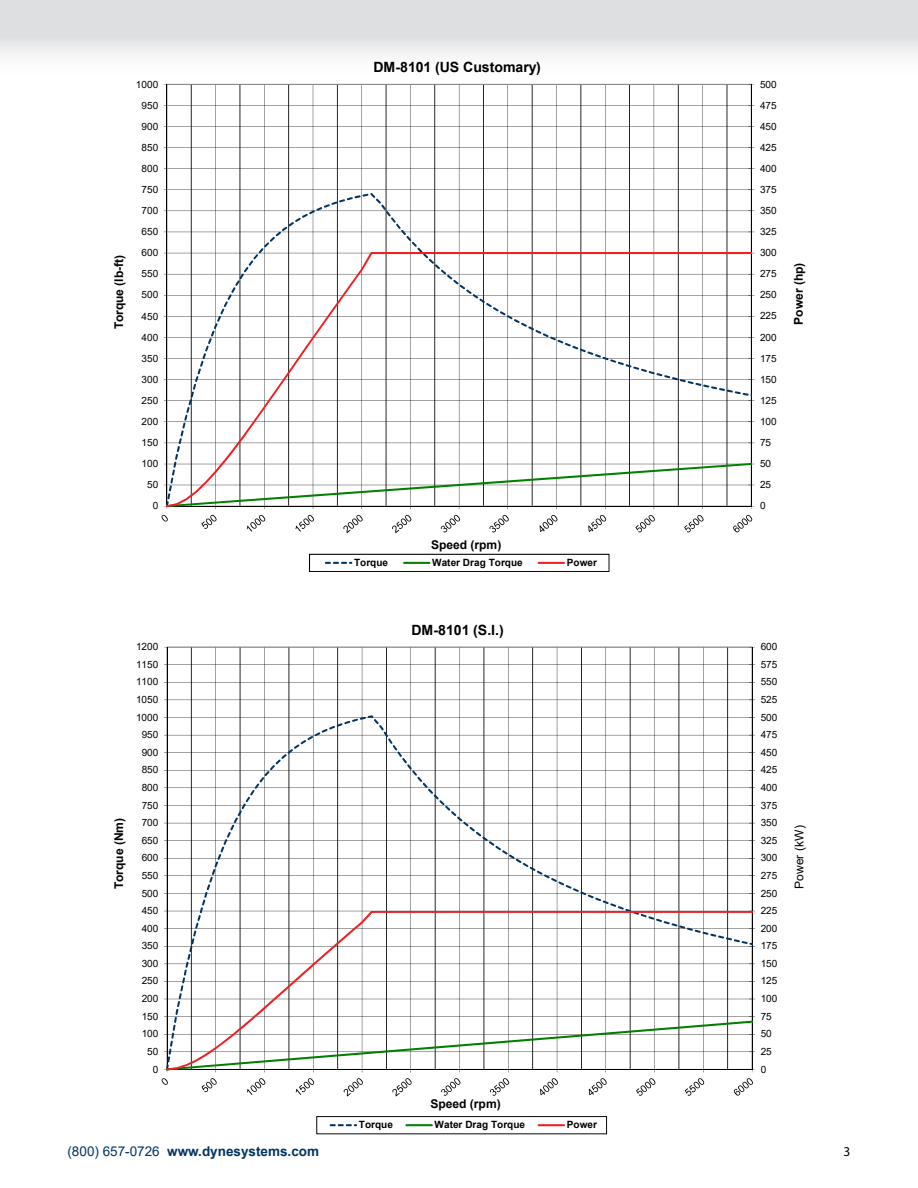
<style>
.page{position:relative;width:918px;height:1188px;background:#fff}
.page>*{position:absolute;margin:0;border:0;box-sizing:border-box;transform-origin:0 0}
.t1{font:700 14.1px "Arial";color:#000}
.t2{font:700 13.5px "Arial";color:#003462}
.t3{font:13.5px "Myriad Pro";color:#000}
.t4{font:700 12px "Arial";color:#000}
.t5{font:12px "Arial";letter-spacing:.005em;color:#000}
.t6{font:10.05px "Arial";color:#000}
.t7{font:700 10.05px "Arial";letter-spacing:.005em;color:#000}
.s1{font-weight:400}
</style>
<div class="page">
<div style="left:0;top:0;width:918px;height:78px;background:linear-gradient(to bottom,#d4d6d7,#fdfefd)"></div>
<svg style="left:166px;top:84px;width:585px;height:379px"></svg>
<hr style="left:751px;top:84px;width:1px;height:422px;background:#000">
<hr style="left:167px;top:84px;width:1px;height:422px;background:#000">
<svg style="left:167px;top:193px;width:584px;height:59px"></svg>
<svg style="left:167px;top:252px;width:585px;height:255px"></svg>
<svg style="left:162px;top:515px;width:6px;height:7px"></svg>
<svg style="left:201px;top:515px;width:16px;height:14px"></svg>
<svg style="left:247px;top:515px;width:18px;height:17px"></svg>
<svg style="left:295px;top:515px;width:19px;height:17px"></svg>
<svg style="left:343px;top:515px;width:20px;height:18px"></svg>
<svg style="left:392px;top:515px;width:19px;height:18px"></svg>
<svg style="left:441px;top:515px;width:19px;height:17px"></svg>
<svg style="left:489px;top:515px;width:20px;height:17px"></svg>
<svg style="left:540px;top:515px;width:17px;height:17px"></svg>
<svg style="left:588px;top:515px;width:18px;height:17px"></svg>
<svg style="left:635px;top:515px;width:20px;height:17px"></svg>
<svg style="left:684px;top:515px;width:20px;height:17px"></svg>
<svg style="left:733px;top:515px;width:19px;height:17px"></svg>
<svg style="left:309px;top:554px;width:301px;height:18px"></svg>
<hr style="left:403px;top:562px;width:27px;height:2px;background:#008000">
<hr style="left:538px;top:562px;width:27px;height:2px;background:#ed2024">
<svg style="left:168px;top:647px;width:584px;height:68px"></svg>
<hr style="left:752px;top:647px;width:1px;height:422px;background:#000">
<hr style="left:167px;top:647px;width:1px;height:422px;background:#000">
<svg style="left:168px;top:715px;width:584px;height:196px"></svg>
<svg style="left:167px;top:911px;width:586px;height:159px"></svg>
<svg style="left:162px;top:1078px;width:6px;height:7px"></svg>
<svg style="left:202px;top:1078px;width:15px;height:14px"></svg>
<svg style="left:247px;top:1078px;width:18px;height:17px"></svg>
<svg style="left:296px;top:1078px;width:18px;height:17px"></svg>
<svg style="left:344px;top:1078px;width:19px;height:19px"></svg>
<svg style="left:392px;top:1078px;width:20px;height:19px"></svg>
<svg style="left:441px;top:1078px;width:19px;height:18px"></svg>
<svg style="left:490px;top:1078px;width:19px;height:18px"></svg>
<svg style="left:540px;top:1078px;width:18px;height:17px"></svg>
<svg style="left:589px;top:1078px;width:18px;height:17px"></svg>
<svg style="left:636px;top:1078px;width:19px;height:18px"></svg>
<svg style="left:685px;top:1078px;width:19px;height:18px"></svg>
<svg style="left:734px;top:1078px;width:19px;height:18px"></svg>
<svg style="left:316px;top:1116px;width:291px;height:18px"></svg>
<hr style="left:405px;top:1124px;width:28px;height:2px;background:#008000">
<hr style="left:538px;top:1124px;width:27px;height:2px;background:#ed2024">
<p class="t4" style="left:111px;top:329px;width:76px;rotate:-90deg">Torque (lb-ft)</p>
<p class="t6" style="left:136px;top:77px;width:24px">1000</p>
<p class="t6" style="left:142px;top:98px;width:18px">950</p>
<p class="t6" style="left:142px;top:119px;width:18px">900</p>
<p class="t6" style="left:142px;top:140px;width:18px">850</p>
<p class="t6" style="left:142px;top:161px;width:18px">800</p>
<p class="t6" style="left:142px;top:183px;width:18px">750</p>
<p class="t6" style="left:142px;top:204px;width:18px">700</p>
<p class="t6" style="left:142px;top:225px;width:18px">650</p>
<p class="t6" style="left:142px;top:246px;width:18px">600</p>
<p class="t6" style="left:142px;top:267px;width:18px">550</p>
<p class="t6" style="left:142px;top:288px;width:18px">500</p>
<p class="t6" style="left:142px;top:309px;width:18px">450</p>
<p class="t6" style="left:142px;top:330px;width:18px">400</p>
<p class="t6" style="left:142px;top:351px;width:18px">350</p>
<p class="t6" style="left:142px;top:372px;width:18px">300</p>
<p class="t6" style="left:142px;top:393px;width:18px">250</p>
<p class="t6" style="left:142px;top:415px;width:18px">200</p>
<p class="t6" style="left:142px;top:436px;width:18px">150</p>
<p class="t6" style="left:142px;top:457px;width:18px">100</p>
<p class="t6" style="left:147px;top:478px;width:13px">50</p>
<p class="t6" style="left:153px;top:499px;width:7px">0</p>
<p class="t6" style="left:136px;top:640px;width:24px">1200</p>
<p class="t6" style="left:136px;top:657px;width:24px">1150</p>
<p class="t6" style="left:136px;top:675px;width:24px">1100</p>
<p class="t6" style="left:136px;top:693px;width:24px">1050</p>
<p class="t6" style="left:136px;top:710px;width:24px">1000</p>
<p class="t6" style="left:142px;top:728px;width:18px">950</p>
<p class="t6" style="left:142px;top:745px;width:18px">900</p>
<p class="t6" style="left:142px;top:763px;width:18px">850</p>
<p class="t6" style="left:142px;top:780px;width:18px">800</p>
<p class="t6" style="left:142px;top:798px;width:18px">750</p>
<p class="t1" style="left:373px;top:57px;width:169px">DM-8101 (US Customary)</p>
<p class="t4" style="left:431px;top:537px;width:72px">Speed (rpm)</p>
<p class="t7" style="left:354px;top:555px;width:36px">Torque</p>
<p class="t7" style="left:432px;top:555px;width:92px">Water Drag Torque</p>
<p class="t7" style="left:567px;top:555px;width:32px">Power</p>
<p class="t1" style="left:411px;top:620px;width:94px">DM-8101 (S.I.)</p>
<p class="t6" style="left:760px;top:77px;width:18px">500</p>
<p class="t6" style="left:760px;top:98px;width:18px">475</p>
<p class="t6" style="left:760px;top:119px;width:18px">450</p>
<p class="t6" style="left:760px;top:140px;width:18px">425</p>
<p class="t6" style="left:760px;top:161px;width:18px">400</p>
<p class="t6" style="left:760px;top:182px;width:18px">375</p>
<p class="t6" style="left:760px;top:204px;width:18px">350</p>
<p class="t6" style="left:760px;top:225px;width:18px">325</p>
<p class="t6" style="left:760px;top:246px;width:18px">300</p>
<p class="t6" style="left:760px;top:267px;width:18px">275</p>
<p class="t6" style="left:760px;top:288px;width:18px">250</p>
<p class="t6" style="left:760px;top:309px;width:18px">225</p>
<p class="t6" style="left:760px;top:330px;width:18px">200</p>
<p class="t6" style="left:760px;top:351px;width:18px">175</p>
<p class="t6" style="left:760px;top:372px;width:18px">150</p>
<p class="t6" style="left:760px;top:393px;width:18px">125</p>
<p class="t6" style="left:760px;top:414px;width:18px">100</p>
<p class="t6" style="left:760px;top:436px;width:13px">75</p>
<p class="t6" style="left:760px;top:457px;width:13px">50</p>
<p class="t6" style="left:760px;top:478px;width:13px">25</p>
<p class="t6" style="left:760px;top:499px;width:7px">0</p>
<p class="t4" style="left:790px;top:325px;width:64px;rotate:-90deg">Power (hp)</p>
<p class="t6" style="left:761px;top:640px;width:18px">600</p>
<p class="t6" style="left:761px;top:657px;width:18px">575</p>
<p class="t6" style="left:761px;top:675px;width:18px">550</p>
<p class="t6" style="left:761px;top:693px;width:18px">525</p>
<p class="t6" style="left:761px;top:710px;width:18px">500</p>
<p class="t6" style="left:761px;top:728px;width:18px">475</p>
<p class="t6" style="left:761px;top:745px;width:18px">450</p>
<p class="t6" style="left:761px;top:763px;width:18px">425</p>
<p class="t6" style="left:761px;top:780px;width:18px">400</p>
<p class="t6" style="left:761px;top:798px;width:18px">375</p>
<p class="t4" style="left:111px;top:889px;width:72px;rotate:-90deg">Torque (Nm)</p>
<p class="t5" style="left:791px;top:889px;width:65px;rotate:-90deg">Power (kW)</p>
<p class="t6" style="left:761px;top:816px;width:18px">350</p>
<p class="t6" style="left:142px;top:816px;width:18px">700</p>
<p class="t6" style="left:761px;top:833px;width:18px">325</p>
<p class="t6" style="left:142px;top:833px;width:18px">650</p>
<p class="t6" style="left:761px;top:851px;width:18px">300</p>
<p class="t6" style="left:142px;top:851px;width:18px">600</p>
<p class="t6" style="left:761px;top:868px;width:18px">275</p>
<p class="t6" style="left:142px;top:868px;width:18px">550</p>
<p class="t6" style="left:761px;top:886px;width:18px">250</p>
<p class="t6" style="left:142px;top:886px;width:18px">500</p>
<p class="t6" style="left:142px;top:904px;width:18px">450</p>
<p class="t6" style="left:761px;top:904px;width:18px">225</p>
<p class="t6" style="left:142px;top:921px;width:18px">400</p>
<p class="t6" style="left:761px;top:921px;width:18px">200</p>
<p class="t6" style="left:142px;top:939px;width:18px">350</p>
<p class="t6" style="left:761px;top:939px;width:18px">175</p>
<p class="t6" style="left:142px;top:957px;width:18px">300</p>
<p class="t6" style="left:761px;top:957px;width:18px">150</p>
<p class="t6" style="left:142px;top:974px;width:18px">250</p>
<p class="t6" style="left:761px;top:974px;width:18px">125</p>
<p class="t6" style="left:142px;top:992px;width:18px">200</p>
<p class="t6" style="left:761px;top:992px;width:18px">100</p>
<p class="t6" style="left:142px;top:1009px;width:18px">150</p>
<p class="t6" style="left:761px;top:1009px;width:13px">75</p>
<p class="t6" style="left:142px;top:1027px;width:18px">100</p>
<p class="t6" style="left:761px;top:1027px;width:13px">50</p>
<p class="t6" style="left:147px;top:1044px;width:13px">50</p>
<p class="t6" style="left:761px;top:1044px;width:13px">25</p>
<p class="t6" style="left:153px;top:1062px;width:7px">0</p>
<p class="t6" style="left:761px;top:1062px;width:7px">0</p>
<p class="t4" style="left:430px;top:1096px;width:72px">Speed (rpm)</p>
<p class="t7" style="left:359px;top:1118px;width:36px">Torque</p>
<p class="t7" style="left:435px;top:1118px;width:92px">Water Drag Torque</p>
<p class="t7" style="left:567px;top:1118px;width:32px">Power</p>
<h2 class="t2" style="left:68px;top:1142px;width:253px"><span class="s1">(800) 657-0726</span> www.dynesystems.com</h2>
<h2 class="t3" style="left:844px;top:1143px;width:8px">3</h2>
</div>
